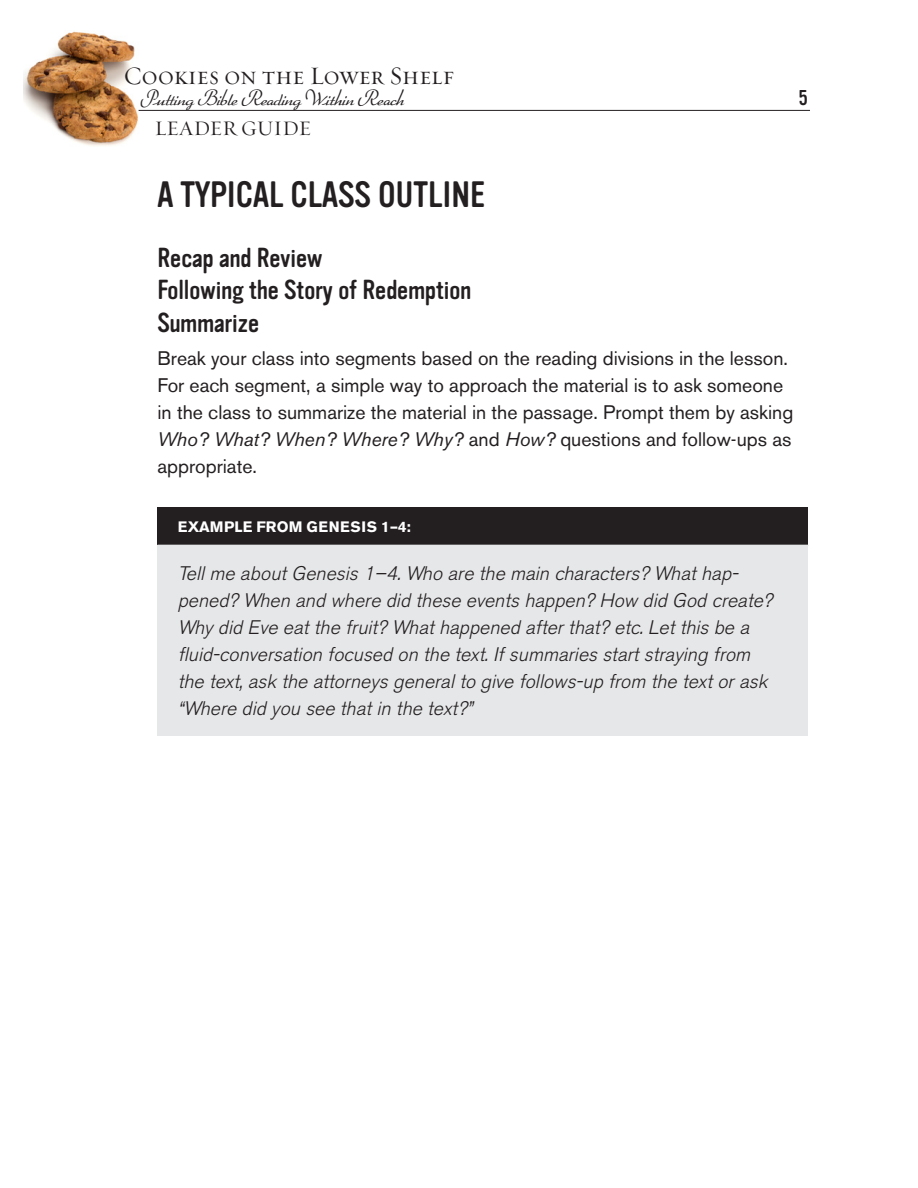
<style>
.page{position:relative;width:918px;height:1188px;background:#fff}
.page>*{position:absolute;margin:0;border:0;box-sizing:border-box;transform-origin:0 0}
.L1_Head{font:36px "Vinyl";color:#231f20}
.L2_Head{font:27px/32.4px "Vinyl";color:#231f20}
.t1{font:25.5px "Requiem Display HTF Small Caps";color:#231f20}
.t2{font:300 21px "Arabella Pro";color:#231f20}
.t3{font:21px "Requiem Display HTF Small Caps";color:#231f20}
.t4{font:21px "Vinyl";color:#231f20}
.Example_Text{font:italic 300 19.5px/27px "Akzidenz Grotesk BE";color:#231f20}
.Body_Text_FIrst{font:19.5px/27px "Akzidenz Grotesk BE";color:#231f20}
.Example_Head{font:700 15px "Akzidenz Grotesk BE";letter-spacing:.02em;color:#fff}
.s1{font-style:italic}
</style>
<div class="page">
<img style="left:23px;top:31px;width:116px;height:115px">
<hr style="left:139px;top:110px;width:671px;height:1px;background:#231f20">
<div style="left:158px;top:507px;width:650px;height:38px;background:#231f20"></div>
<div style="left:158px;top:545px;width:650px;height:190px;background:#e6e7e9"></div>
<h3 class="t1" style="left:124px;top:60px;width:332px">Cookies on the Lower Shelf</h3>
<p class="t2" style="left:141px;top:86px;width:265px">Putting Bible Reading Within Reach</p>
<p class="t4" style="left:799px;top:86px;width:11px">5</p>
<p class="t3" style="left:155px;top:116px;width:158px">LEADER GUIDE</p>
<p class="L1_Head" style="left:158px;top:175px;width:329px">A TYPICAL CLASS OUTLINE</p>
<p class="L2_Head" style="left:158px;top:242px;width:315px">Recap and Review<br>Following the Story of Redemption<br>Summarize</p>
<p class="Body_Text_FIrst" style="left:158px;top:345px;width:637px">Break your class into segments based on the reading divisions in the lesson.<br>For each segment, a simple way to approach the material is to ask someone in the class to summarize the material in the passage. Prompt them by asking <span class="s1">Who? What? When? Where? Why?</span> and <span class="s1">How?</span> questions and follow-ups as appropriate.</p>
<p class="Example_Head" style="left:178px;top:518px;width:235px">EXAMPLE FROM GENESIS 1–4:</p>
<p class="Example_Text" style="left:178px;top:560px;width:601px">Tellme aboutGenesis1–4.Who are the main characters? Whathap&shy;pened? When and where did these eventshappen? How did God create?<br>Whydid Eve eatthe fruit? Whathappened afterthat? etc.Letthisbe a fluid-conversation focused on the text.Ifsummariesstartstraying from the text,ask the attorneysgeneralto give follows-up from the textorask “Where did you see thatin the text?”</p>
</div>
